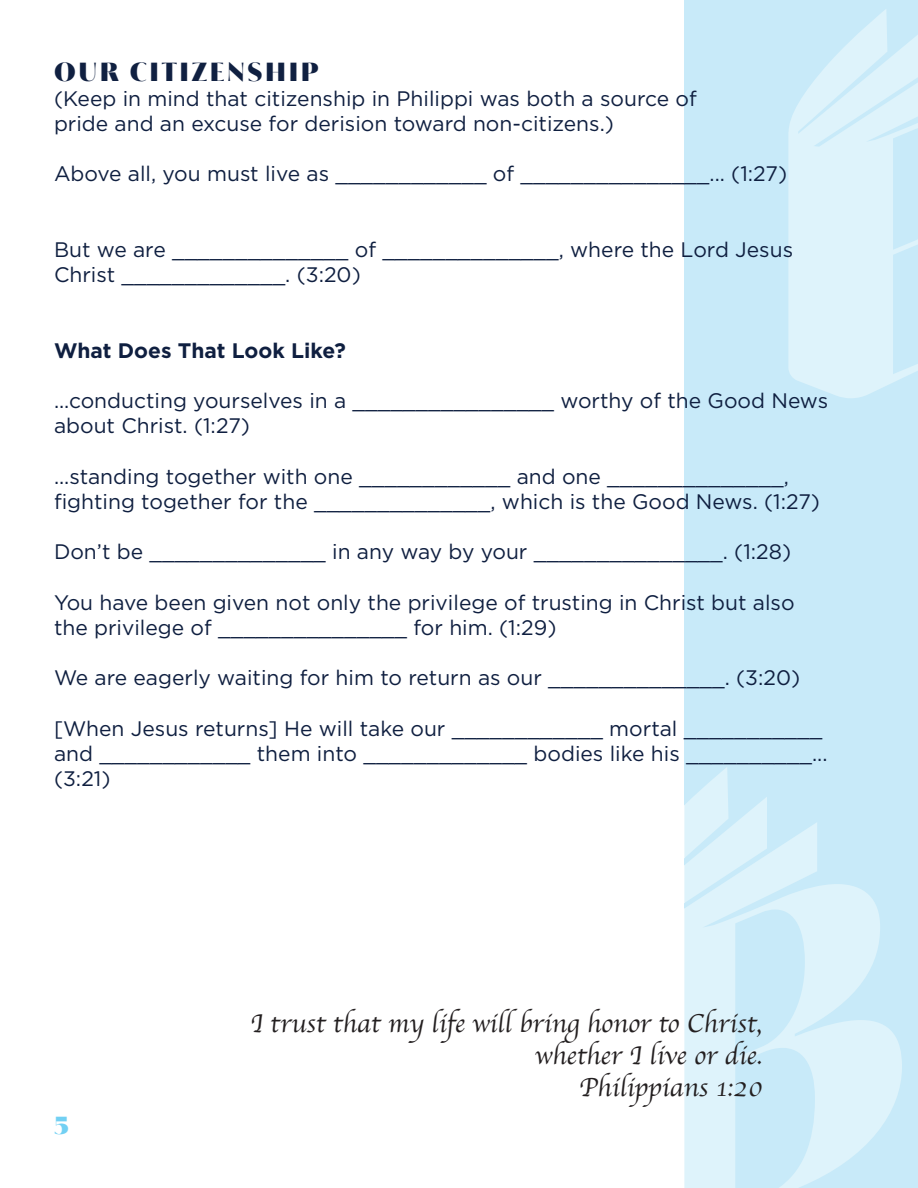
<style>
.page{position:relative;width:918px;height:1188px;background:#fff}
.page>*{position:absolute;margin:0;border:0;box-sizing:border-box;transform-origin:0 0}
.t1{font:27px/32.4px "Apple Chancery";color:#231f20;text-align:right}
.t2{font:800 27px "Aguila";letter-spacing:.1em;color:#102041}
.t3{font:800 27px "Aguila";color:#72d0f3}
.t4{font:21px/25.2px "Gotham";color:#0f1f40}
.t5{font:700 21px "Gotham";color:#0f1f40}
</style>
<div class="page">
<div style="left:685px;top:0;width:233px;height:1188px;background:#c8eaf9"></div>
<svg style="left:788px;top:9px;width:130px;height:389px;fill:#def3fb"></svg>
<svg style="left:684px;top:805px;width:1px;height:383px"></svg>
<svg style="left:685px;top:767px;width:217px;height:421px;fill:#daf1fa"></svg>
<p class="t2" style="left:54px;top:54px;width:266px">OUR CITIZENSHIP</p>
<p class="t4" style="left:54px;top:85px;width:644px">(Keep in mind that citizenship in Philippi was both a source of pride and an excuse for derision toward non-citizens.)</p>
<p class="t4" style="left:54px;top:161px;width:735px">Above all, you must live as ____________ of _______________... (1:27)</p>
<p class="t4" style="left:54px;top:237px;width:741px">But we are ______________ of ______________, where the Lord Jesus<br>Christ _____________. (3:20)</p>
<p class="t5" style="left:54px;top:337px;width:293px">What Does That Look Like?</p>
<p class="t4" style="left:54px;top:388px;width:776px">...conducting yourselves in a ________________ worthy of the Good News about Christ. (1:27)</p>
<p class="t4" style="left:54px;top:463px;width:768px">...standing together with one ____________ and one ______________, fighting together for the ______________, which is the Good News. (1:27)</p>
<p class="t4" style="left:54px;top:539px;width:739px">Don’t be ______________ in any way by your _______________. (1:28)</p>
<p class="t4" style="left:54px;top:589px;width:742px">You have been given not only the privilege of trusting in Christ but also the privilege of _______________ for him. (1:29)</p>
<p class="t4" style="left:54px;top:665px;width:748px">We are eagerly waiting for him to return as our ______________. (3:20)</p>
<p class="t4" style="left:54px;top:715px;width:775px">[When Jesus returns] He will take our ____________ mortal ___________ and ____________ them into _____________ bodies like his __________... (3:21)</p>
<p class="t3" style="left:54px;top:1108px;width:16px">5</p>
<p class="t1" style="left:250px;top:1007px;width:513px">I trust that my life will bring honor to Christ, whether I live or die.<br>Philippians 1:20</p>
</div>
